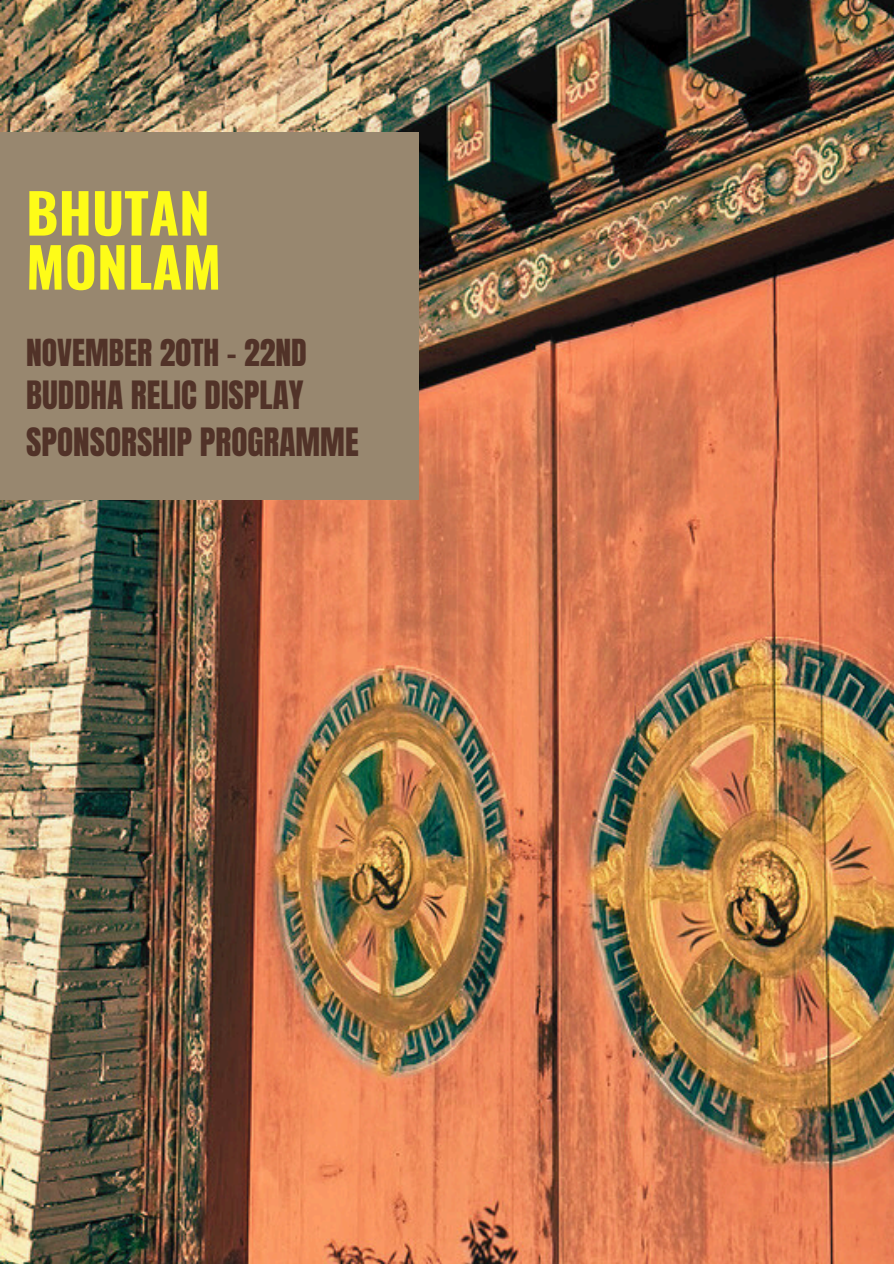
<style>
.page{position:relative;width:894px;height:1264px;background:#fff}
.page>*{position:absolute;margin:0;border:0;box-sizing:border-box;transform-origin:0 0}
.t1{font:700 54.9px/54px "Oswald";color:#fefc18}
.t2{font:33.15px "Anton";color:#513228}
.t3{font:31.65px "Anton";color:#513228}
</style>
<div class="page">
<img style="left:0;top:0;width:893px;height:1263px">
<div style="left:0;top:132px;width:418px;height:367px;background:#98876f"></div>
<p class="t1" style="left:26px;top:184px;width:196px">BHUTAN<br>MONLAM</p>
<p class="t3" style="left:26px;top:329px;width:282px">NOVEMBER 20TH – 22ND</p>
<p class="t2" style="left:26px;top:371px;width:279px">BUDDHA RELIC DISPLAY</p>
<h1 class="t2" style="left:26px;top:418px;width:334px">SPONSORSHIP PROGRAMME</h1>
</div>
